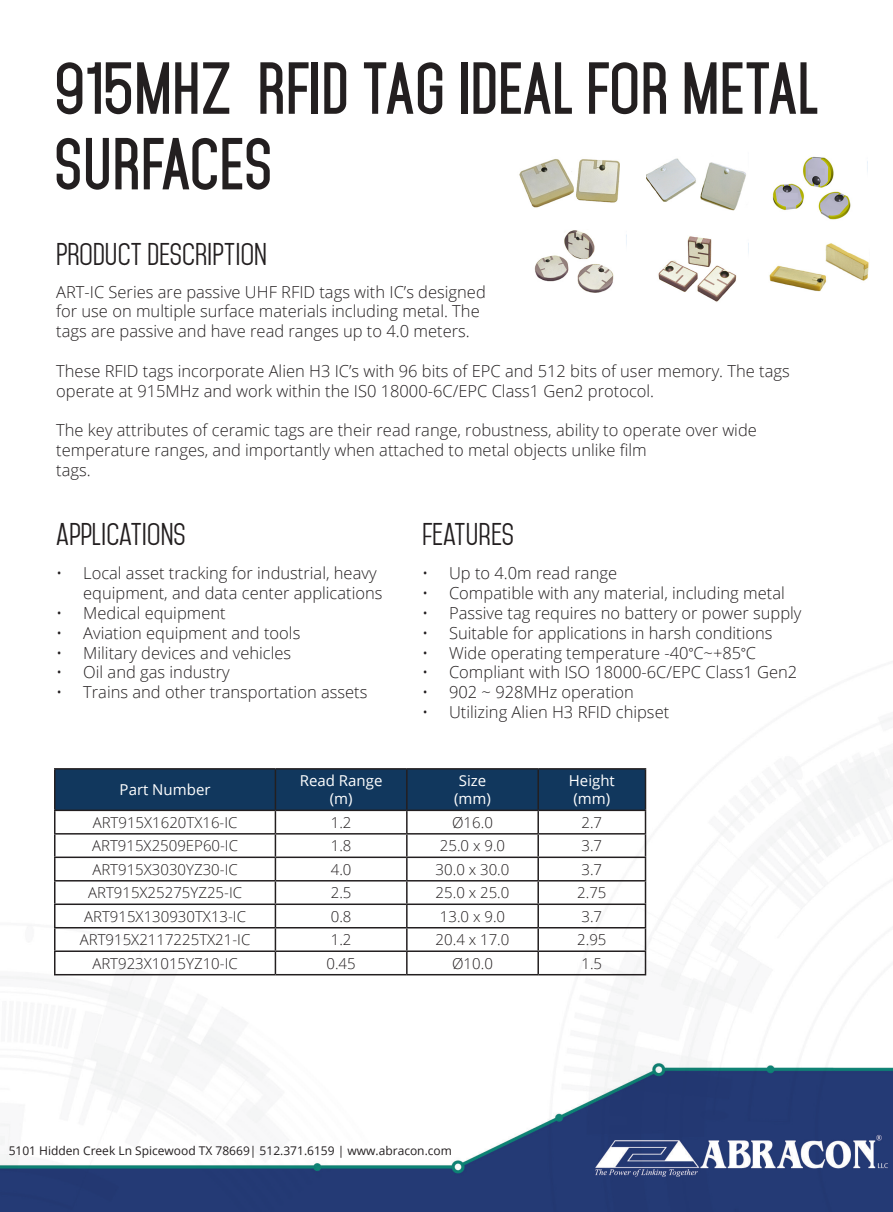
<style>
.page{position:relative;width:893px;height:1212px;background:#fff}
.page>*{position:absolute;margin:0;border:0;box-sizing:border-box;transform-origin:0 0}
.t1{font:700 63px/75.6px "Mohave";color:#231f20}
.t2{font:27px "Mohave";color:#231f20}
.t3{font:300 16.5px/19.8px "Open Sans";color:#231f20}
.t4{font:300 15px "Open Sans";color:#231f20}
.t5{font:15px/18px "Open Sans";color:#fff;text-align:center}
.t6{font:12px "Open Sans";color:#231f20}
.s1{font-family:"Proxima Nova"}
</style>
<div class="page">
<img style="left:0;top:162px;width:893px;height:1050px">
<img style="left:759px;top:156px;width:109px;height:67px">
<img style="left:646px;top:235px;width:102px;height:67px">
<img style="left:517px;top:159px;width:102px;height:58px">
<img style="left:646px;top:158px;width:103px;height:61px">
<img style="left:768px;top:235px;width:101px;height:67px">
<img style="left:522px;top:229px;width:104px;height:68px">
<hr style="left:54px;top:768px;width:221px;height:2px;background:#231f20">
<hr style="left:54px;top:770px;width:2px;height:39px;background:#231f20">
<hr style="left:275px;top:768px;width:132px;height:2px;background:#231f20">
<hr style="left:407px;top:768px;width:131px;height:2px;background:#231f20">
<hr style="left:538px;top:768px;width:108px;height:2px;background:#231f20">
<hr style="left:54px;top:809px;width:221px;height:2px;background:#231f20">
<hr style="left:54px;top:811px;width:2px;height:22px;background:#231f20">
<hr style="left:54px;top:833px;width:221px;height:1px;background:#231f20">
<hr style="left:54px;top:834px;width:2px;height:22px;background:#231f20">
<hr style="left:54px;top:856px;width:221px;height:2px;background:#231f20">
<hr style="left:54px;top:858px;width:2px;height:22px;background:#231f20">
<hr style="left:54px;top:880px;width:221px;height:1px;background:#231f20">
<hr style="left:54px;top:881px;width:2px;height:22px;background:#231f20">
<hr style="left:54px;top:903px;width:221px;height:2px;background:#231f20">
<hr style="left:54px;top:905px;width:2px;height:22px;background:#231f20">
<hr style="left:54px;top:927px;width:221px;height:1px;background:#231f20">
<hr style="left:54px;top:928px;width:2px;height:22px;background:#231f20">
<hr style="left:54px;top:950px;width:221px;height:2px;background:#231f20">
<hr style="left:54px;top:952px;width:2px;height:22px;background:#231f20">
<svg style="left:55px;top:769px;width:591px;height:205px"></svg>
<hr style="left:54px;top:974px;width:221px;height:1px;background:#231f20">
<hr style="left:275px;top:974px;width:132px;height:1px;background:#231f20">
<hr style="left:407px;top:974px;width:131px;height:1px;background:#231f20">
<hr style="left:538px;top:974px;width:108px;height:1px;background:#231f20">
<p class="t1" style="left:54px;top:52px;width:766px">915MHZ RFID TAG IDEAL FOR METAL<br>SURFACES</p>
<p class="t2" style="left:56px;top:238px;width:212px">PRODUCT DESCRIPTION</p>
<p class="t3" style="left:56px;top:281px;width:431px">ART-IC Series are passive UHF RFID tags with IC’s designed</p>
<p class="t3" style="left:56px;top:301px;width:425px">for use on multiple surface materials including metal. The</p>
<p class="t3" style="left:56px;top:321px;width:415px">tags are passive and have read ranges up to 4.0 meters.</p>
<p class="t3" style="left:56px;top:360px;width:735px">These RFID tags incorporate Alien H3 IC’s with 96 bits of EPC and 512 bits of user memory. The tags operate at 915MHz and work within the IS0 18000-6C/EPC Class1 Gen2 protocol.</p>
<p class="t3" style="left:56px;top:420px;width:702px">The key attributes of ceramic tags are their read range, robustness, ability to operate over wide temperature ranges, and importantly when attached to metal objects unlike film</p>
<p class="t3" style="left:56px;top:459px;width:36px">tags.</p>
<p class="t2" style="left:56px;top:517px;width:131px">APPLICATIONS</p>
<p class="t3" style="left:83px;top:563px;width:301px;text-indent:-27px">• Local asset tracking for industrial, heavy equipment, and data center applications</p>
<p class="t3" style="left:56px;top:603px;width:171px">• Medical equipment</p>
<p class="t3" style="left:56px;top:622px;width:246px">• Aviation equipment and tools</p>
<p class="t3" style="left:56px;top:642px;width:237px">• Military devices and vehicles</p>
<p class="t3" style="left:56px;top:662px;width:175px">• Oil and gas industry</p>
<p class="t3" style="left:56px;top:682px;width:313px">• Trains and other transportation assets</p>
<p class="t5" style="left:120px;top:780px;width:92px">Part Number</p>
<p class="t5" style="left:300px;top:771px;width:84px">Read Range</p>
<p class="t5" style="left:330px;top:789px;width:24px">(m)</p>
<p class="t2" style="left:422px;top:517px;width:94px">FEATURES</p>
<p class="t3" style="left:422px;top:563px;width:197px">• Up to 4.0m read range</p>
<p class="t3" style="left:422px;top:583px;width:364px">• Compatible with any material, including metal</p>
<p class="t3" style="left:422px;top:603px;width:381px">• Passive tag requires no battery or power supply</p>
<p class="t3" style="left:422px;top:622px;width:352px">• Suitable for applications in harsh conditions</p>
<p class="t3" style="left:422px;top:642px;width:336px">• Wide operating temperature -40<span class="s1">°</span>C~+85<span class="s1">°</span>C</p>
<p class="t3" style="left:422px;top:662px;width:377px">• Compliant with ISO 18000-6C/EPC Class1 Gen2</p>
<p class="t3" style="left:422px;top:682px;width:213px">• 902 ~ 928MHz operation</p>
<p class="t3" style="left:422px;top:702px;width:249px">• Utilizing Alien H3 RFID chipset</p>
<p class="t5" style="left:459px;top:771px;width:29px">Size</p>
<p class="t5" style="left:454px;top:789px;width:38px">(mm)</p>
<p class="t5" style="left:569px;top:771px;width:48px">Height (mm)</p>
<p class="t4" style="left:93px;top:812px;width:146px">ART915X1620TX16-IC</p>
<p class="t4" style="left:331px;top:812px;width:22px">1.2</p>
<p class="t4" style="left:452px;top:812px;width:42px">Ø16.0</p>
<p class="t4" style="left:581px;top:812px;width:22px">2.7</p>
<p class="t4" style="left:92px;top:835px;width:147px">ART915X2509EP60-IC</p>
<p class="t4" style="left:331px;top:835px;width:22px">1.8</p>
<p class="t4" style="left:440px;top:835px;width:67px">25.0 x 9.0</p>
<p class="t4" style="left:581px;top:835px;width:22px">3.7</p>
<p class="t4" style="left:92px;top:859px;width:147px">ART915X3030YZ30-IC</p>
<p class="t4" style="left:331px;top:859px;width:22px">4.0</p>
<p class="t4" style="left:436px;top:859px;width:75px">30.0 x 30.0</p>
<p class="t4" style="left:581px;top:859px;width:22px">3.7</p>
<p class="t4" style="left:88px;top:882px;width:155px">ART915X25275YZ25-IC</p>
<p class="t4" style="left:331px;top:882px;width:22px">2.5</p>
<p class="t4" style="left:436px;top:882px;width:75px">25.0 x 25.0</p>
<p class="t4" style="left:577px;top:882px;width:31px">2.75</p>
<p class="t4" style="left:84px;top:906px;width:163px">ART915X130930TX13-IC</p>
<p class="t4" style="left:331px;top:906px;width:22px">0.8</p>
<p class="t4" style="left:440px;top:906px;width:67px">13.0 x 9.0</p>
<p class="t4" style="left:581px;top:906px;width:22px">3.7</p>
<p class="t4" style="left:80px;top:929px;width:172px">ART915X2117225TX21-IC</p>
<p class="t4" style="left:331px;top:929px;width:22px">1.2</p>
<p class="t4" style="left:436px;top:929px;width:75px">20.4 x 17.0</p>
<p class="t4" style="left:577px;top:929px;width:31px">2.95</p>
<p class="t4" style="left:92px;top:953px;width:147px">ART923X1015YZ10-IC</p>
<p class="t4" style="left:326px;top:953px;width:31px">0.45</p>
<p class="t4" style="left:452px;top:953px;width:42px">Ø10.0</p>
<p class="t4" style="left:581px;top:953px;width:22px">1.5</p>
<p class="t6" style="left:9px;top:1143px;width:445px">5101 Hidden Creek Ln Spicewood TX 78669| 512.371.6159 | www.abracon.com</p>
</div>
